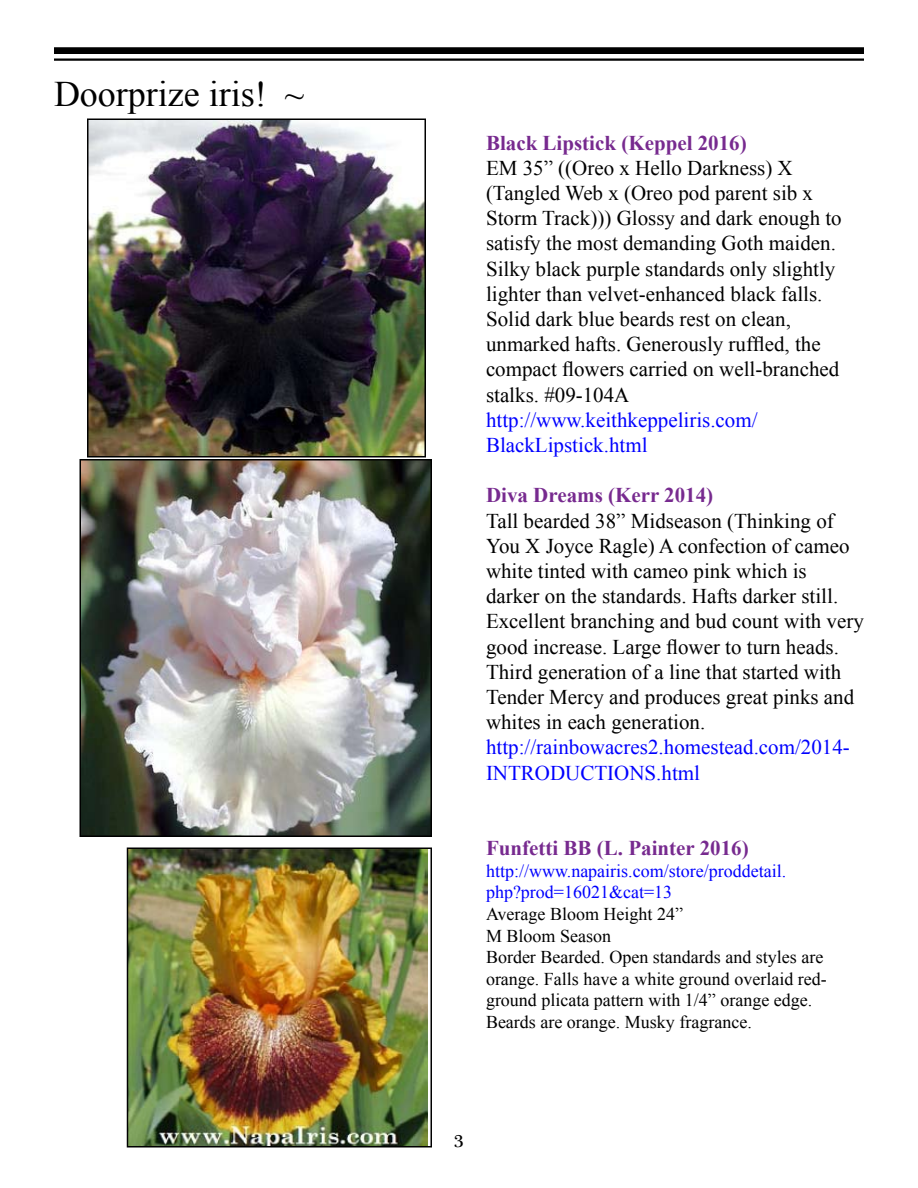
<style>
.page{position:relative;width:918px;height:1188px;background:#fff}
.page>*{position:absolute;margin:0;border:0;box-sizing:border-box;transform-origin:0 0}
.t1{font:36px "Times New Roman";color:#000}
.t2{font:21px/25.2px "Times New Roman";color:#000}
.t3{font:21px/25.2px "Times New Roman";color:#00f}
.t4{font:700 21px "Times New Roman";color:#772a8f}
.t5{font:18px/21.6px "Times New Roman";color:#000}
.t6{font:18px/21.6px "Times New Roman";color:#00f}
.t7{font:18px "Plantagenet Cherokee";color:#000}
</style>
<div class="page">
<div style="left:54px;top:47px;width:810px;height:7px;background:#000"></div>
<hr style="left:54px;top:58px;width:810px;height:3px;background:#000">
<img style="left:90px;top:121px;width:333px;height:334px">
<div style="left:87px;top:118px;width:339px;height:340px;border:2px solid #000"></div>
<img style="left:83px;top:462px;width:346px;height:372px">
<div style="left:80px;top:459px;width:352px;height:378px;border:2px solid #000"></div>
<img style="left:130px;top:851px;width:298px;height:294px">
<div style="left:127px;top:848px;width:305px;height:300px;border:2px solid #000"></div>
<h1 class="t1" style="left:54px;top:70px;width:252px">Doorprize iris! ~</h1>
<p class="t4" style="left:486px;top:128px;width:262px">Black Lipstick (Keppel 2016)</p>
<p class="t2" style="left:486px;top:155px;width:357px">EM 35” ((Oreo x Hello Darkness) X (Tangled Web x (Oreo pod parent sib x Storm Track))) Glossy and dark enough to satisfy the most demanding Goth maiden.<br>Silky black purple standards only slightly lighter than velvet-enhanced black falls.<br>Solid dark blue beards rest on clean, unmarked hafts. Generously ruffled, the compact flowers carried on well-branched stalks. #09-104A</p>
<p class="t3" style="left:486px;top:407px;width:273px">http://www.keithkeppeliris.com/<br>BlackLipstick.html</p>
<p class="t4" style="left:486px;top:481px;width:229px">Diva Dreams (Kerr 2014)</p>
<p class="t2" style="left:486px;top:508px;width:379px">Tall bearded 38” Midseason (Thinking of You X Joyce Ragle) A confection of cameo white tinted with cameo pink which is darker on the standards. Hafts darker still.<br>Excellent branching and bud count with very good increase. Large flower to turn heads.<br>Third generation of a line that started with Tender Mercy and produces great pinks and whites in each generation.</p>
<p class="t3" style="left:486px;top:734px;width:365px">http://rainbowacres2.homestead.com/2014-<br>INTRODUCTIONS.html</p>
<p class="t4" style="left:486px;top:834px;width:264px">Funfetti BB (L. Painter 2016)</p>
<p class="t6" style="left:486px;top:860px;width:302px">http://www.napairis.com/store/proddetail. php?prod=16021&amp;cat=13</p>
<p class="t5" style="left:486px;top:903px;width:342px">Average Bloom Height 24”<br>M Bloom Season<br>Border Bearded. Open standards and styles are orange. Falls have a white ground overlaid red&shy;ground plicata pattern with 1/4” orange edge.<br>Beards are orange. Musky fragrance.</p>
<p class="t7" style="left:454px;top:1129px;width:11px">3</p>
</div>
